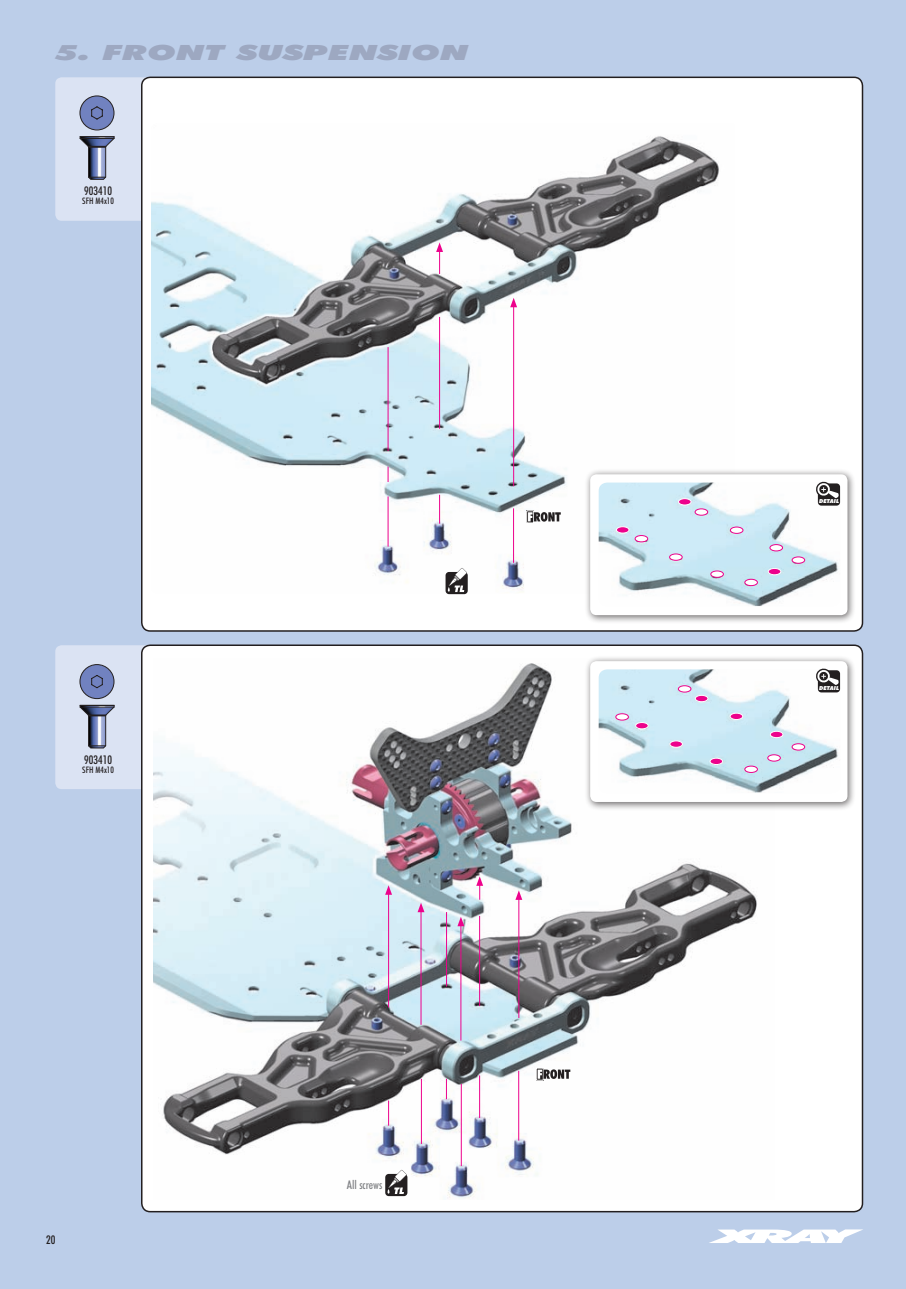
<style>
.page{position:relative;width:906px;height:1289px;background:#fff}
.page>*{position:absolute;margin:0;border:0;box-sizing:border-box;transform-origin:0 0}
.t1{font:italic 900 21px "Futura BTCE";color:#9da8c1;scale:1.61 1}
.t2{font:500 condensed 12px "Futura BTCE";color:#231f20}
.t3{font:500 condensed 12px "Futura BTCE";color:#808285}
.t4{font:500 condensed 9px "Futura BTCE";color:#231f20}
.t5{font:italic 900 5.55px "Futura BTCE";color:#fff}
</style>
<div class="page">
<div style="left:0;top:0;width:906px;height:1288px;background:#bccee9"></div>
<svg style="left:712px;top:1229px;width:151px;height:13px"></svg>
<div style="left:55px;top:77px;width:120px;height:144px;background:#dbe3f3;border-radius:6px"></div>
<div style="left:55px;top:645px;width:120px;height:144px;background:#dbe3f3;border-radius:6px"></div>
<div style="left:142px;top:77px;width:720px;height:554px;background:#fff;border-radius:9px"></div>
<div style="left:142px;top:645px;width:720px;height:566px;background:#fff;border-radius:9px"></div>
<img style="left:151px;top:136px;width:568px;height:457px">
<div style="left:526px;top:510px;width:8px;height:13px;border:1px solid #fff"></div>
<svg style="left:528px;top:512px;width:33px;height:9px"></svg>
<hr style="left:513px;top:508px;width:1px;height:55px;background:#ed028c">
<img style="left:153px;top:663px;width:604px;height:535px">
<div style="left:584px;top:655px;width:272px;height:156px;background:#231f20;opacity:.65"></div>
<div style="left:590px;top:661px;width:257px;height:141px;background:#fff;border-radius:6px"></div>
<img style="left:598px;top:669px;width:242px;height:124px">
<div style="left:818px;top:670px;width:22px;height:22px;background:#231f20;border-radius:3px"></div>
<svg style="left:813px;top:668px;width:28px;height:19px"></svg>
<div style="left:695px;top:695px;width:13px;height:6px;background:#ed028c;border-radius:50%"></div>
<div style="left:695px;top:695px;width:13px;height:7px;border:1px solid #fff;border-radius:50%"></div>
<div style="left:635px;top:722px;width:13px;height:7px;background:#ed028c;border-radius:50%"></div>
<div style="left:635px;top:722px;width:13px;height:7px;border:1px solid #fff;border-radius:50%"></div>
<div style="left:670px;top:741px;width:12px;height:6px;background:#ed028c;border-radius:50%"></div>
<div style="left:669px;top:740px;width:14px;height:7px;border:1px solid #fff;border-radius:50%"></div>
<svg style="left:730px;top:713px;width:12px;height:6px"></svg>
<div style="left:729px;top:712px;width:14px;height:8px;border:1px solid #fff;border-radius:50%"></div>
<div style="left:770px;top:731px;width:13px;height:6px;background:#ed028c;border-radius:50%"></div>
<div style="left:770px;top:730px;width:13px;height:8px;border:1px solid #fff;border-radius:50%"></div>
<svg style="left:710px;top:758px;width:12px;height:6px"></svg>
<div style="left:709px;top:757px;width:14px;height:8px;border:1px solid #fff;border-radius:50%"></div>
<svg style="left:745px;top:766px;width:12px;height:6px"></svg>
<div style="left:744px;top:765px;width:14px;height:8px;border:1px solid #ed028c;border-radius:50%"></div>
<div style="left:768px;top:754px;width:12px;height:7px;background:#fff;border-radius:50%"></div>
<div style="left:767px;top:754px;width:14px;height:7px;border:1px solid #ed028c;border-radius:50%"></div>
<div style="left:792px;top:743px;width:12px;height:7px;background:#fff;border-radius:50%"></div>
<div style="left:791px;top:743px;width:14px;height:7px;border:1px solid #ed028c;border-radius:50%"></div>
<div style="left:678px;top:685px;width:13px;height:7px;background:#fff;border-radius:50%"></div>
<div style="left:678px;top:685px;width:13px;height:7px;border:1px solid #ed028c;border-radius:50%"></div>
<div style="left:616px;top:713px;width:12px;height:7px;background:#fff;border-radius:50%"></div>
<div style="left:615px;top:713px;width:14px;height:7px;border:1px solid #ed028c;border-radius:50%"></div>
<div style="left:584px;top:468px;width:272px;height:156px;background:#231f20;opacity:.65"></div>
<div style="left:590px;top:474px;width:257px;height:141px;background:#fff;border-radius:6px"></div>
<img style="left:598px;top:482px;width:242px;height:124px">
<div style="left:818px;top:483px;width:22px;height:22px;background:#231f20;border-radius:3px"></div>
<svg style="left:813px;top:481px;width:28px;height:19px"></svg>
<div style="left:678px;top:498px;width:13px;height:7px;background:#ed028c;border-radius:50%"></div>
<div style="left:678px;top:498px;width:13px;height:7px;border:1px solid #fff;border-radius:50%"></div>
<div style="left:616px;top:526px;width:13px;height:7px;background:#ed028c;border-radius:50%"></div>
<div style="left:616px;top:526px;width:13px;height:7px;border:1px solid #fff;border-radius:50%"></div>
<div style="left:768px;top:568px;width:13px;height:6px;background:#ed028c;border-radius:50%"></div>
<div style="left:767px;top:568px;width:14px;height:7px;border:1px solid #fff;border-radius:50%"></div>
<svg style="left:745px;top:579px;width:12px;height:6px"></svg>
<div style="left:744px;top:578px;width:14px;height:8px;border:1px solid #ed028c;border-radius:50%"></div>
<div style="left:770px;top:544px;width:12px;height:7px;background:#fff;border-radius:50%"></div>
<div style="left:769px;top:544px;width:14px;height:7px;border:1px solid #ed028c;border-radius:50%"></div>
<div style="left:792px;top:557px;width:12px;height:6px;background:#fff;border-radius:50%"></div>
<div style="left:791px;top:556px;width:14px;height:7px;border:1px solid #ed028c;border-radius:50%"></div>
<svg style="left:711px;top:571px;width:12px;height:6px"></svg>
<div style="left:710px;top:570px;width:14px;height:8px;border:1px solid #ed028c;border-radius:50%"></div>
<div style="left:635px;top:535px;width:12px;height:7px;background:#fff;border-radius:50%"></div>
<div style="left:634px;top:535px;width:14px;height:7px;border:1px solid #ed028c;border-radius:50%"></div>
<div style="left:669px;top:554px;width:13px;height:6px;background:#fff;border-radius:50%"></div>
<div style="left:669px;top:553px;width:13px;height:8px;border:1px solid #ed028c;border-radius:50%"></div>
<div style="left:695px;top:509px;width:12px;height:6px;background:#fff;border-radius:50%"></div>
<div style="left:694px;top:508px;width:14px;height:7px;border:1px solid #ed028c;border-radius:50%"></div>
<div style="left:730px;top:527px;width:13px;height:6px;background:#fff;border-radius:50%"></div>
<div style="left:730px;top:526px;width:13px;height:8px;border:1px solid #ed028c;border-radius:50%"></div>
<div style="left:536px;top:1067px;width:7px;height:13px;border:1px solid #fff"></div>
<svg style="left:537px;top:1069px;width:33px;height:9px"></svg>
<svg style="left:388px;top:466px;width:1px;height:16px"></svg>
<hr style="left:388px;top:496px;width:1px;height:50px;background:#ed028c">
<hr style="left:388px;top:347px;width:1px;height:104px;background:#ed028c">
<svg style="left:439px;top:495px;width:1px;height:28px"></svg>
<hr style="left:439px;top:317px;width:1px;height:112px;background:#ed028c">
<svg style="left:436px;top:242px;width:7px;height:32px"></svg>
<hr style="left:513px;top:305px;width:1px;height:181px;background:#ed028c">
<svg style="left:510px;top:298px;width:7px;height:9px"></svg>
<svg style="left:446px;top:1078px;width:1px;height:21px"></svg>
<svg style="left:388px;top:1100px;width:1px;height:25px"></svg>
<hr style="left:388px;top:892px;width:1px;height:115px;background:#ed028c">
<svg style="left:385px;top:885px;width:7px;height:9px"></svg>
<hr style="left:446px;top:912px;width:1px;height:74px;background:#ed028c">
<hr style="left:518px;top:897px;width:1px;height:120px;background:#ed028c">
<svg style="left:515px;top:890px;width:7px;height:9px"></svg>
<hr style="left:460px;top:923px;width:1px;height:117px;background:#ed028c">
<svg style="left:457px;top:916px;width:7px;height:10px"></svg>
<hr style="left:421px;top:909px;width:1px;height:115px;background:#ed028c">
<svg style="left:417px;top:902px;width:7px;height:10px"></svg>
<svg style="left:476px;top:876px;width:7px;height:23px"></svg>
<hr style="left:461px;top:1083px;width:1px;height:82px;background:#ed028c">
<hr style="left:421px;top:1078px;width:1px;height:65px;background:#ed028c">
<hr style="left:479px;top:1075px;width:1px;height:42px;background:#ed028c">
<hr style="left:518px;top:1070px;width:1px;height:70px;background:#ed028c">
<hr style="left:479px;top:915px;width:1px;height:91px;background:#ed028c">
<div style="left:445px;top:572px;width:23px;height:22px;background:#231f20;border-radius:3px"></div>
<svg style="left:448px;top:568px;width:19px;height:24px"></svg>
<svg style="left:385px;top:1173px;width:22px;height:23px"></svg>
<svg style="left:387px;top:1169px;width:19px;height:24px"></svg>
<svg style="left:80px;top:96px;width:34px;height:83px"></svg>
<svg style="left:80px;top:664px;width:34px;height:84px"></svg>
<p class="t1" style="left:55px;top:39px;width:258px">5. FRONT SUSPENSION</p>
<p class="t2" style="left:84px;top:183px;width:29px">903410</p>
<p class="t4" style="left:82px;top:195px;width:33px">SFH M4x10</p>
<p class="t2" style="left:84px;top:751px;width:29px">903410</p>
<p class="t4" style="left:82px;top:764px;width:33px">SFH M4x10</p>
<p class="t2" style="left:46px;top:1231px;width:11px">20</p>
<p class="t3" style="left:347px;top:1177px;width:37px">All screws</p>
<p class="t5" style="left:819px;top:497px;width:21px">DETAIL</p>
<p class="t5" style="left:819px;top:684px;width:21px">DETAIL</p>
</div>
